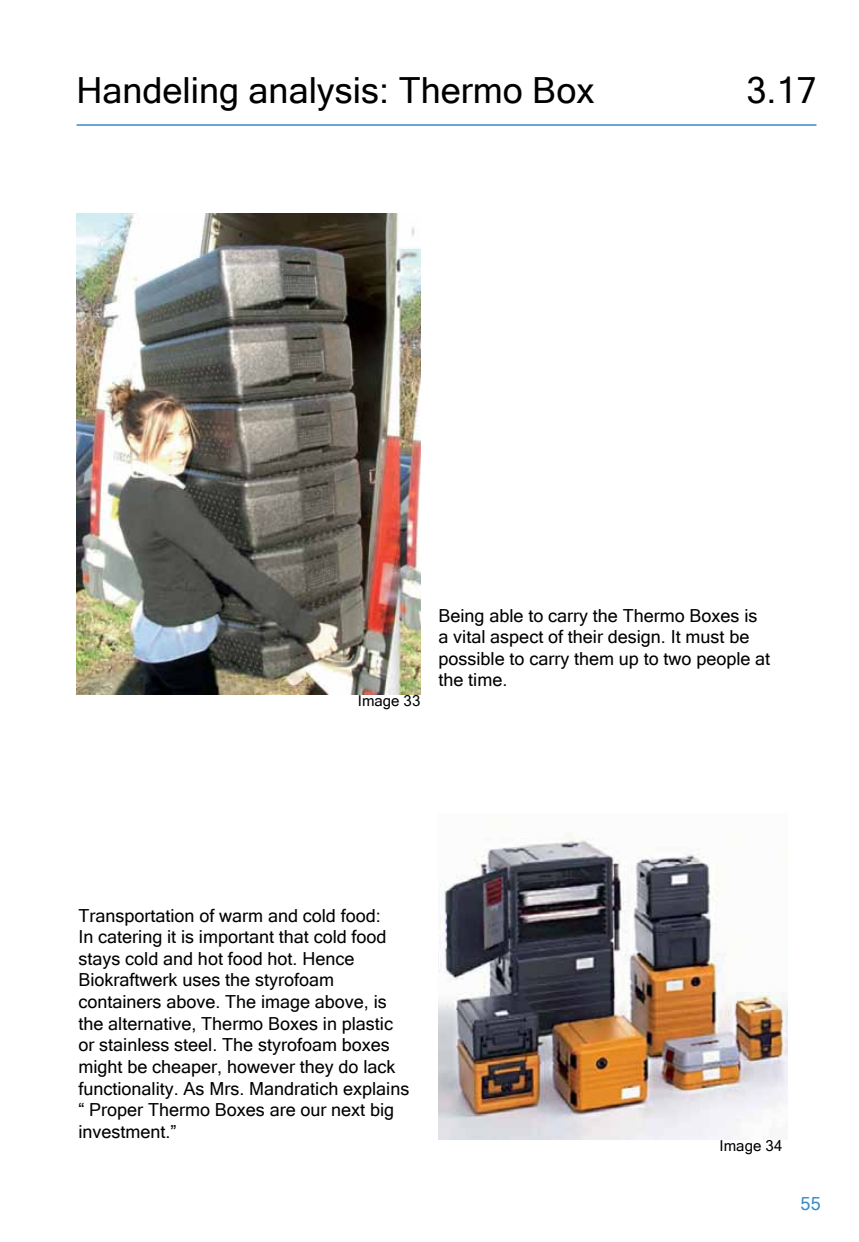
<style>
.page{position:relative;width:859px;height:1242px;background:#fff}
.page>*{position:absolute;margin:0;border:0;box-sizing:border-box;transform-origin:0 0}
.t1{font:36px "Microsoft Sans Serif";color:#000}
.t2{font:18px/21.6px "Microsoft Sans Serif";color:#000}
.t3{font:18px "Microsoft Sans Serif";color:#348dc4}
.t4{font:15px "Microsoft Sans Serif";color:#000}
</style>
<div class="page">
<hr style="left:77px;top:124px;width:739px;height:2px;background:#348dc4">
<img style="left:77px;top:213px;width:343px;height:481px">
<img style="left:438px;top:834px;width:350px;height:306px">
<h1 class="t1" style="left:77px;top:67px;width:519px">Handeling analysis: Thermo Box</h1>
<h1 class="t1" style="left:746px;top:67px;width:72px">3.17</h1>
<p class="t4" style="left:358px;top:690px;width:64px">Image 33</p>
<p class="t2" style="left:438px;top:604px;width:333px">Being able to carry the Thermo Boxes is a vital aspect of their design. It must be possible to carry them up to two people at the time.</p>
<p class="t2" style="left:78px;top:903px;width:332px">Transportation of warm and cold food:<br>In catering it is important that cold food stays cold and hot food hot. Hence Biokraftwerk uses the styrofoam containers above. The image above, is the alternative, Thermo Boxes in plastic or stainless steel. The styrofoam boxes might be cheaper, however they do lack functionality. As Mrs. Mandratich explains “ Proper Thermo Boxes are our next big investment.”</p>
<p class="t4" style="left:720px;top:1135px;width:64px">Image 34</p>
<p class="t3" style="left:801px;top:1191px;width:22px">55</p>
</div>
